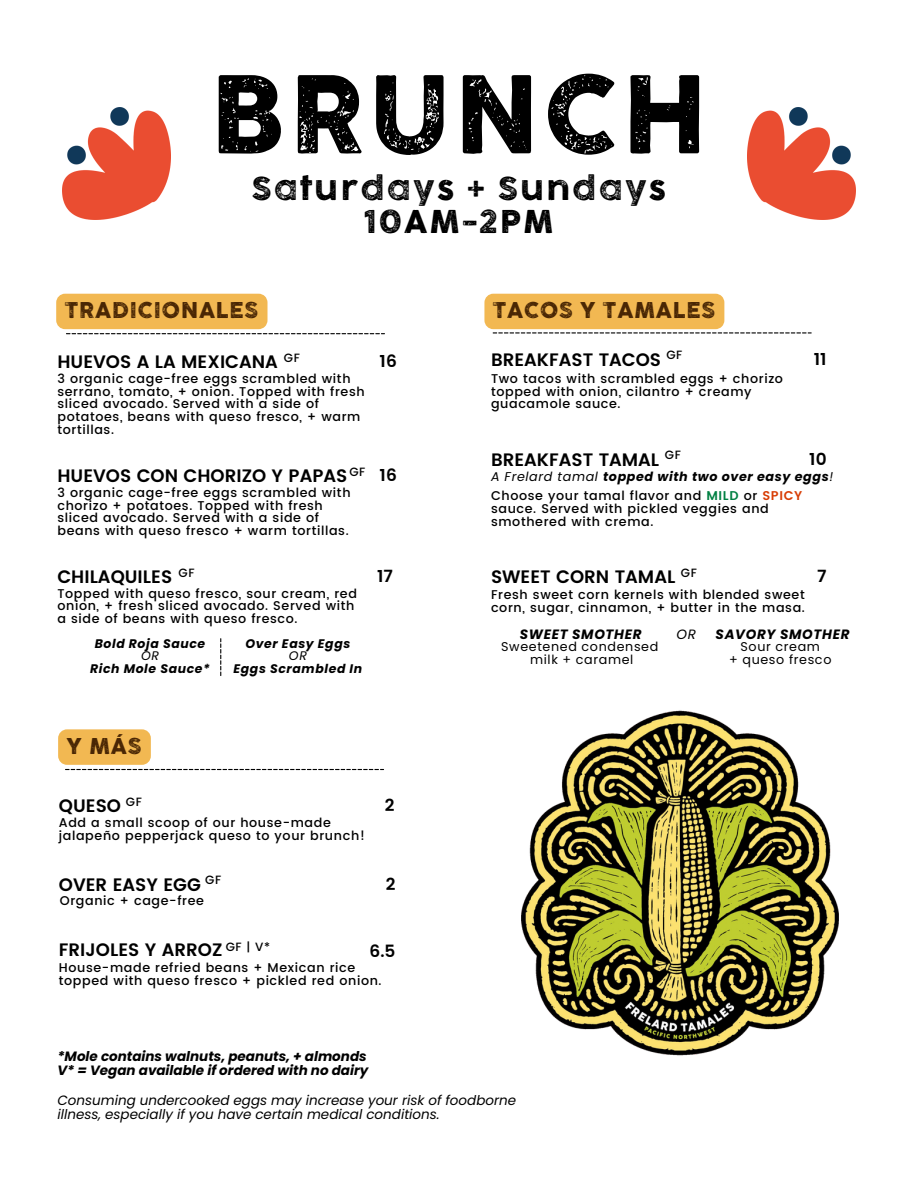
<style>
.page{position:relative;width:918px;height:1188px;background:#fff}
.page>*{position:absolute;margin:0;border:0;box-sizing:border-box;transform-origin:0 0}
.t1{font:103.5px "Cocogoose Pro Letterpress";letter-spacing:.05em;color:#000}
.t2{font:30.6px/32.7px "Cocogoose Pro Letterpress";letter-spacing:.08em;color:#000;text-align:center}
.t3{font:21.15px "Cocogoose Pro Letterpress";letter-spacing:.04em;color:#492604}
.t4{font:600 18px "Poppins";color:#000}
.t5{font:600 16.95px "Poppins";color:#000}
.t6{font:italic 13.5px/14.7px "Poppins";color:#000}
.t7{font:italic 700 13.5px "Poppins";color:#000}
.t8{font:italic 700 13.5px "Poppins";letter-spacing:.05em;color:#000}
.t9{font:500 12.75px/12.8px "Poppins";letter-spacing:.05em;color:#000}
.t10{font:12.75px "Poppins";letter-spacing:.05em;color:#000}
.t11{font:italic 700 12.75px "Poppins";letter-spacing:.05em;color:#000}
.t12{font:italic 700 12.45px "Poppins";letter-spacing:.05em;color:#000}
.t13{font:italic 12.45px "Poppins";color:#000}
.t14{font:500 12px "Poppins";letter-spacing:.05em;color:#000}
.s1{font-weight:600;color:#008042}
.s2{font-weight:600;color:#d83d05}
.s3{font-weight:400}
</style>
<div class="page">
<svg style="left:65px;top:769px;width:319px;height:1px"></svg>
<img style="left:521px;top:710px;width:318px;height:346px">
<img style="left:748px;top:108px;width:108px;height:111px">
<img style="left:62px;top:108px;width:108px;height:111px">
<svg style="left:56px;top:294px;width:329px;height:40px"></svg>
<svg style="left:484px;top:294px;width:328px;height:40px"></svg>
<div style="left:58px;top:729px;width:93px;height:36px;background:#f2b852;border-radius:9px"></div>
<svg style="left:220px;top:638px;width:1px;height:38px"></svg>
<p class="t1" style="left:211px;top:48px;width:497px">BRUNCH</p>
<p class="t2" style="left:252px;top:173px;width:416px">Saturdays + Sundays<br>10AM-2PM</p>
<p class="t3" style="left:65px;top:297px;width:195px">TRADICIONALES</p>
<p class="t3" style="left:493px;top:297px;width:224px">TACOS Y TAMALES</p>
<p class="t4" style="left:57px;top:351px;width:222px">HUEVOS A LA MEXICANA</p>
<p class="t14" style="left:284px;top:351px;width:18px">GF</p>
<p class="t5" style="left:380px;top:352px;width:19px">16</p>
<p class="t9" style="left:57px;top:372px;width:309px">3 organic cage-free eggs scrambled with serrano, tomato, + onion. Topped with fresh sliced avocado. Served with a side of potatoes, beans with queso fresco, + warm tortillas.</p>
<p class="t4" style="left:57px;top:465px;width:291px">HUEVOS CON CHORIZO Y PAPAS</p>
<p class="t14" style="left:349px;top:465px;width:18px">GF</p>
<p class="t5" style="left:380px;top:465px;width:19px">16</p>
<p class="t9" style="left:57px;top:486px;width:295px">3 organic cage-free eggs scrambled with chorizo + potatoes. Topped with fresh sliced avocado. Served with a side of beans with queso fresco + warm tortillas.</p>
<p class="t14" style="left:179px;top:566px;width:18px">GF</p>
<p class="t4" style="left:57px;top:566px;width:116px">CHILAQUILES</p>
<p class="t5" style="left:377px;top:566px;width:17px">17</p>
<p class="t9" style="left:57px;top:587px;width:301px">Topped with queso fresco, sour cream, red onion, + fresh sliced avocado. Served with a side of beans with queso fresco.</p>
<p class="t12" style="left:95px;top:635px;width:112px">Bold Roja Sauce</p>
<p class="t13" style="left:141px;top:647px;width:19px">OR</p>
<p class="t12" style="left:90px;top:660px;width:121px">Rich Mole Sauce*</p>
<p class="t3" style="left:67px;top:732px;width:76px">Y MÁS</p>
<p class="t12" style="left:245px;top:635px;width:106px">Over Easy Eggs</p>
<p class="t13" style="left:289px;top:647px;width:19px">OR</p>
<p class="t12" style="left:234px;top:660px;width:130px">Eggs Scrambled In</p>
<p class="t14" style="left:126px;top:795px;width:18px">GF</p>
<p class="t4" style="left:59px;top:795px;width:64px">QUESO</p>
<p class="t5" style="left:385px;top:795px;width:11px">2</p>
<p class="t9" style="left:59px;top:816px;width:308px">Add a small scoop of our house-made jalapeño pepperjack queso to your brunch!</p>
<p class="t14" style="left:205px;top:873px;width:18px">GF</p>
<p class="t4" style="left:59px;top:874px;width:144px">OVER EASY EGG</p>
<p class="t5" style="left:386px;top:874px;width:11px">2</p>
<p class="t9" style="left:60px;top:894px;width:146px">Organic + cage-free</p>
<p class="t14" style="left:226px;top:940px;width:46px">GF | V*</p>
<p class="t4" style="left:59px;top:939px;width:165px">FRIJOLES Y ARROZ</p>
<p class="t9" style="left:59px;top:961px;width:324px">House-made refried beans + Mexican rice topped with queso fresco + pickled red onion.</p>
<p class="t5" style="left:370px;top:942px;width:27px">6.5</p>
<p class="t14" style="left:666px;top:348px;width:18px">GF</p>
<p class="t4" style="left:491px;top:349px;width:172px">BREAKFAST TACOS</p>
<p class="t5" style="left:814px;top:349px;width:14px">11</p>
<p class="t9" style="left:491px;top:372px;width:294px">Two tacos with scrambled eggs + chorizo topped with onion, cilantro + creamy guacamole sauce.</p>
<p class="t4" style="left:491px;top:449px;width:170px">BREAKFAST TAMAL</p>
<p class="t14" style="left:665px;top:448px;width:18px">GF</p>
<p class="t5" style="left:809px;top:449px;width:19px">10</p>
<p class="t9" style="left:491px;top:489px;width:313px">Choose your tamal flavor and <span class="s1">MILD</span> or <span class="s2">SPICY </span>sauce. Served with pickled veggies and smothered with crema.</p>
<p class="t11" style="left:491px;top:468px;width:344px"><span class="s3">A Frelard tamal</span> topped with two over easy eggs<span class="s3">!</span></p>
<p class="t14" style="left:681px;top:566px;width:18px">GF</p>
<p class="t4" style="left:491px;top:566px;width:186px">SWEET CORN TAMAL</p>
<p class="t5" style="left:817px;top:566px;width:11px">7</p>
<p class="t9" style="left:491px;top:588px;width:315px">Fresh sweet corn kernels with blended sweet corn, sugar, cinnamon, + butter in the masa.</p>
<p class="t8" style="left:520px;top:624px;width:123px">SWEET SMOTHER</p>
<p class="t6" style="left:676px;top:626px;width:21px">OR</p>
<p class="t8" style="left:716px;top:624px;width:135px">SAVORY SMOTHER</p>
<p class="t10" style="left:501px;top:638px;width:159px">Sweetened condensed</p>
<p class="t10" style="left:530px;top:650px;width:105px">milk + caramel</p>
<p class="t10" style="left:741px;top:638px;width:81px">Sour cream</p>
<p class="t10" style="left:729px;top:650px;width:104px">+ queso fresco</p>
<p class="t7" style="left:57px;top:1046px;width:311px">*Mole contains walnuts, peanuts, + almonds</p>
<p class="t7" style="left:57px;top:1061px;width:312px">V* = Vegan available if ordered with no dairy</p>
<p class="t6" style="left:57px;top:1092px;width:460px">Consuming undercooked eggs may increase your risk of foodborne illness, especially if you have certain medical conditions.</p>
</div>
